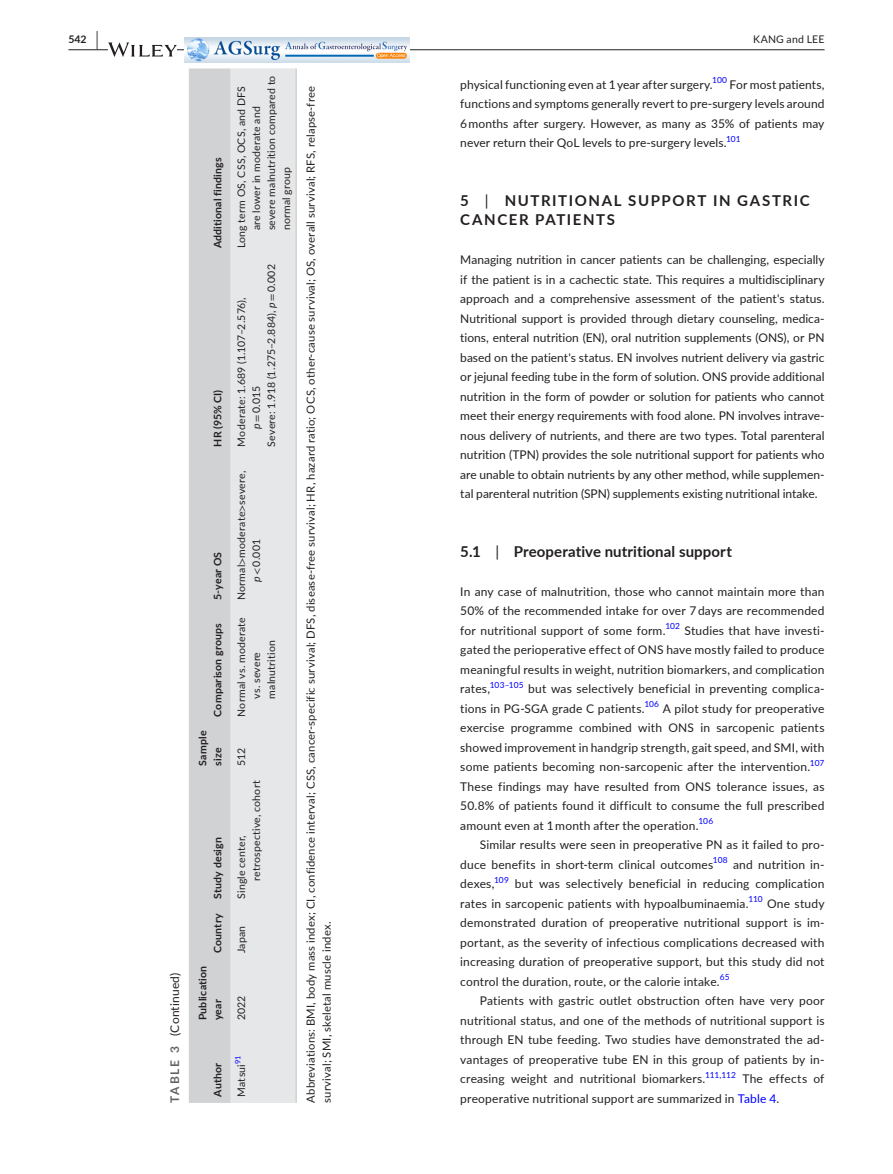
<style>
.page{position:relative;width:893px;height:1174px;background:#fff}
.page>*{position:absolute;margin:0;border:0;box-sizing:border-box;transform-origin:0 0}
.t1{font:700 15px/19.5px "Lato";letter-spacing:.1em;color:#231f20}
.t2{font:700 15px "Lato";letter-spacing:.01em;color:#231f20}
.t3{font:12px/19.5px "Lato";letter-spacing:.015em;color:#231f20;text-align:justify}
.t4{font:700 12px "Lato";letter-spacing:.145em;color:#636366}
.t5{font:11.25px "Lato";letter-spacing:.015em;color:#231f20}
.t6{font:10.5px/15px "Lato";letter-spacing:.02em;color:#231f20}
.t7{font:700 10.5px/15px "Lato";letter-spacing:.02em;color:#231f20}
.t8{font:8.4px "Lato";letter-spacing:-.01em;color:#00f}
.t9{font:7.35px "Lato";color:#00f}
.s1{font-size:19.5px}
.s2{font-weight:400}
.s3{font-style:italic}
.s4{font-family:"STIX"}
.s5{color:#00f}
</style>
<div class="page">
<hr style="left:68px;top:49px;width:756px;height:1px;background:#231f20">
<svg style="left:108px;top:42px;width:69px;height:15px"></svg>
<img style="left:185px;top:37px;width:225px;height:25px">
<div style="left:189px;top:68px;width:42px;height:1034px;background:#d1d2d4"></div>
<div style="left:231px;top:68px;width:64px;height:1034px;background:#e6e7e9"></div>
<hr style="left:295px;top:1026px;width:2px;height:76px;background:#d1d2d4">
<hr style="left:295px;top:959px;width:2px;height:67px;background:#d1d2d4">
<hr style="left:295px;top:904px;width:2px;height:55px;background:#d1d2d4">
<hr style="left:295px;top:771px;width:2px;height:133px;background:#d1d2d4">
<hr style="left:295px;top:722px;width:2px;height:49px;background:#d1d2d4">
<hr style="left:295px;top:606px;width:2px;height:116px;background:#d1d2d4">
<hr style="left:295px;top:452px;width:2px;height:154px;background:#d1d2d4">
<hr style="left:295px;top:254px;width:2px;height:198px;background:#d1d2d4">
<hr style="left:295px;top:68px;width:2px;height:186px;background:#d1d2d4">
<p class="t7" style="left:68px;top:31px;width:31px">542 <span class="s1">|</span></p>
<p class="t6" style="left:753px;top:31px;width:73px">KANG and LEE</p>
<p class="t3" style="left:460px;top:74px;width:254px">physical functioning even at 1 year after surgery.</p>
<p class="t8" style="left:712px;top:74px;width:16px">100</p>
<p class="t6" style="left:233px;top:230px;width:156px;text-indent:-18px;rotate:-90deg">Long term OS, CSS, OCS, and DFS are lower in moderate and severe malnutrition compared to normal group</p>
<p class="t5" style="left:303px;top:1103px;width:1018px;rotate:-90deg">Abbreviations: BMI, body mass index; CI, confidence interval; CSS, cancer-specific survival; DFS, disease-free survival; HR, hazard ratio; OCS, other-cause survival; OS, overall survival; RFS, relapse-free</p>
<p class="t3" style="left:460px;top:74px;width:366px;text-indent:269px">For most patients, functions and symptoms generally revert to pre-surgery levels around 6 months after surgery. However, as many as 35% of patients may never return their QoL levels to pre-surgery levels.</p>
<p class="t8" style="left:726px;top:133px;width:16px">101</p>
<p class="t7" style="left:210px;top:248px;width:93px;rotate:-90deg">Additional findings</p>
<p class="t1" style="left:460px;top:190px;width:351px">5 <span class="s2">|</span> NUTRITIONAL SUPPORT IN GASTRIC<br>CANCER PATIENTS</p>
<p class="t3" style="left:460px;top:249px;width:366px">Managing nutrition in cancer patients can be challenging, especially if the patient is in a cachectic state. This requires a multidisciplinary approach and a comprehensive assessment of the patient's status.<br>Nutritional support is provided through dietary counseling, medica&shy;tions, enteral nutrition (EN), oral nutrition supplements (ONS), or PN based on the patient's status. EN involves nutrient delivery via gastric or jejunal feeding tube in the form of solution. ONS provide additional nutrition in the form of powder or solution for patients who cannot meet their energy requirements with food alone. PN involves intrave&shy;nous delivery of nutrients, and there are two types. Total parenteral nutrition (TPN) provides the sole nutritional support for patients who are unable to obtain nutrients by any other method, while supplemen&shy;tal parenteral nutrition (SPN) supplements existing nutritional intake.</p>
<p class="t6" style="left:263px;top:446px;width:184px;rotate:-90deg">Severe: 1.918 (1.275–2.884), <span class="s3">p</span><span class="s4">=</span> 0.002</p>
<p class="t6" style="left:233px;top:446px;width:150px;rotate:-90deg">Moderate: 1.689 (1.107–2.576),</p>
<p class="t6" style="left:248px;top:428px;width:44px;rotate:-90deg"><span class="s3">p</span><span class="s4">=</span> 0.015</p>
<p class="t7" style="left:210px;top:446px;width:58px;rotate:-90deg">HR (95% CI)</p>
<p class="t6" style="left:233px;top:582px;width:113px;text-indent:-18px;rotate:-90deg">Normal<span class="s4">&gt;</span>moderate<span class="s4">&gt;</span>severe, <span class="s3">p</span><span class="s4">&lt;</span> 0.001</p>
<p class="t2" style="left:460px;top:540px;width:273px">5.1 <span class="s2">|</span> Preoperative nutritional support</p>
<p class="t3" style="left:460px;top:581px;width:366px">In any case of malnutrition, those who cannot maintain more than 50% of the recommended intake for over 7 days are recommended for nutritional support of some form.</p>
<p class="t7" style="left:210px;top:600px;width:50px;rotate:-90deg">5-year OS</p>
<p class="t6" style="left:233px;top:698px;width:83px;text-indent:-18px;rotate:-90deg">Normal vs. moderate vs. severe malnutrition</p>
<p class="t8" style="left:665px;top:620px;width:16px">102</p>
<p class="t3" style="left:460px;top:620px;width:366px;text-indent:224px">Studies that have investi&shy;gated the perioperative effect of ONS have mostly failed to produce meaningful results in weight, nutrition biomarkers, and complication rates,</p>
<p class="t7" style="left:210px;top:716px;width:95px;rotate:-90deg">Comparison groups</p>
<p class="t8" style="left:490px;top:679px;width:35px">103–105</p>
<p class="t3" style="left:460px;top:678px;width:366px;text-indent:68px">but was selectively beneficial in preventing complica&shy;tions in PG-SGA grade C patients.</p>
<p class="t8" style="left:644px;top:698px;width:16px">106</p>
<p class="t3" style="left:460px;top:698px;width:366px;text-indent:202px">A pilot study for preoperative exercise programme combined with ONS in sarcopenic patients showed improvement in handgrip strength, gait speed, and SMI, with some patients becoming non-sarcopenic after the intervention.</p>
<p class="t7" style="left:195px;top:765px;width:37px;rotate:-90deg">Sample size</p>
<p class="t6" style="left:233px;top:765px;width:19px;rotate:-90deg">512</p>
<p class="t8" style="left:810px;top:757px;width:16px">107</p>
<p class="t3" style="left:460px;top:776px;width:366px">These findings may have resulted from ONS tolerance issues, as 50.8% of patients found it difficult to consume the full prescribed amount even at 1 month after the operation.<sup>106</sup></p>
<p class="t3" style="left:460px;top:834px;width:366px;text-indent:20px">Similar results were seen in preoperative PN as it failed to pro&shy;duce benefits in short-term clinical outcomes</p>
<p class="t6" style="left:233px;top:881px;width:102px;text-indent:-18px;rotate:-90deg">Single center, retrospective, cohort</p>
<p class="t7" style="left:210px;top:899px;width:63px;rotate:-90deg">Study design</p>
<p class="t8" style="left:713px;top:854px;width:16px">108</p>
<p class="t3" style="left:733px;top:854px;width:93px">and nutrition in-</p>
<p class="t3" style="left:460px;top:873px;width:36px">dexes,</p>
<p class="t8" style="left:494px;top:874px;width:16px">109</p>
<p class="t3" style="left:460px;top:873px;width:366px;text-indent:55px">but was selectively beneficial in reducing complication rates in sarcopenic patients with hypoalbuminaemia.</p>
<p class="t8" style="left:748px;top:893px;width:16px">110</p>
<p class="t3" style="left:460px;top:893px;width:366px;text-indent:307px">One study demonstrated duration of preoperative nutritional support is im&shy;portant, as the severity of infectious complications decreased with increasing duration of preoperative support, but this study did not control the duration, route, or the calorie intake.</p>
<p class="t7" style="left:210px;top:953px;width:41px;rotate:-90deg">Country</p>
<p class="t5" style="left:319px;top:1103px;width:183px;rotate:-90deg">survival; SMI, skeletal muscle index.</p>
<p class="t6" style="left:233px;top:953px;width:29px;rotate:-90deg">Japan</p>
<p class="t7" style="left:195px;top:1020px;width:56px;rotate:-90deg">Publication year</p>
<p class="t3" style="left:164px;top:1035px;width:65px;rotate:-90deg">(Continued)</p>
<p class="t8" style="left:720px;top:971px;width:11px">65</p>
<p class="t3" style="left:460px;top:990px;width:366px;text-indent:20px">Patients with gastric outlet obstruction often have very poor nutritional status, and one of the methods of nutritional support is through EN tube feeding. Two studies have demonstrated the ad&shy;vantages of preoperative tube EN in this group of patients by in&shy;creasing weight and nutritional biomarkers.<sup>111,112</sup> The effects of preoperative nutritional support are summarized in <span class="s5">Table 4</span>.</p>
<p class="t6" style="left:233px;top:1020px;width:26px;rotate:-90deg">2022</p>
<p class="t4" style="left:166px;top:1102px;width:58px;rotate:-90deg">TABLE 3</p>
<p class="t9" style="left:233px;top:1064px;width:10px;rotate:-90deg">91</p>
<p class="t7" style="left:210px;top:1096px;width:35px;rotate:-90deg">Author</p>
<p class="t6" style="left:233px;top:1096px;width:34px;rotate:-90deg">Matsui</p>
</div>
